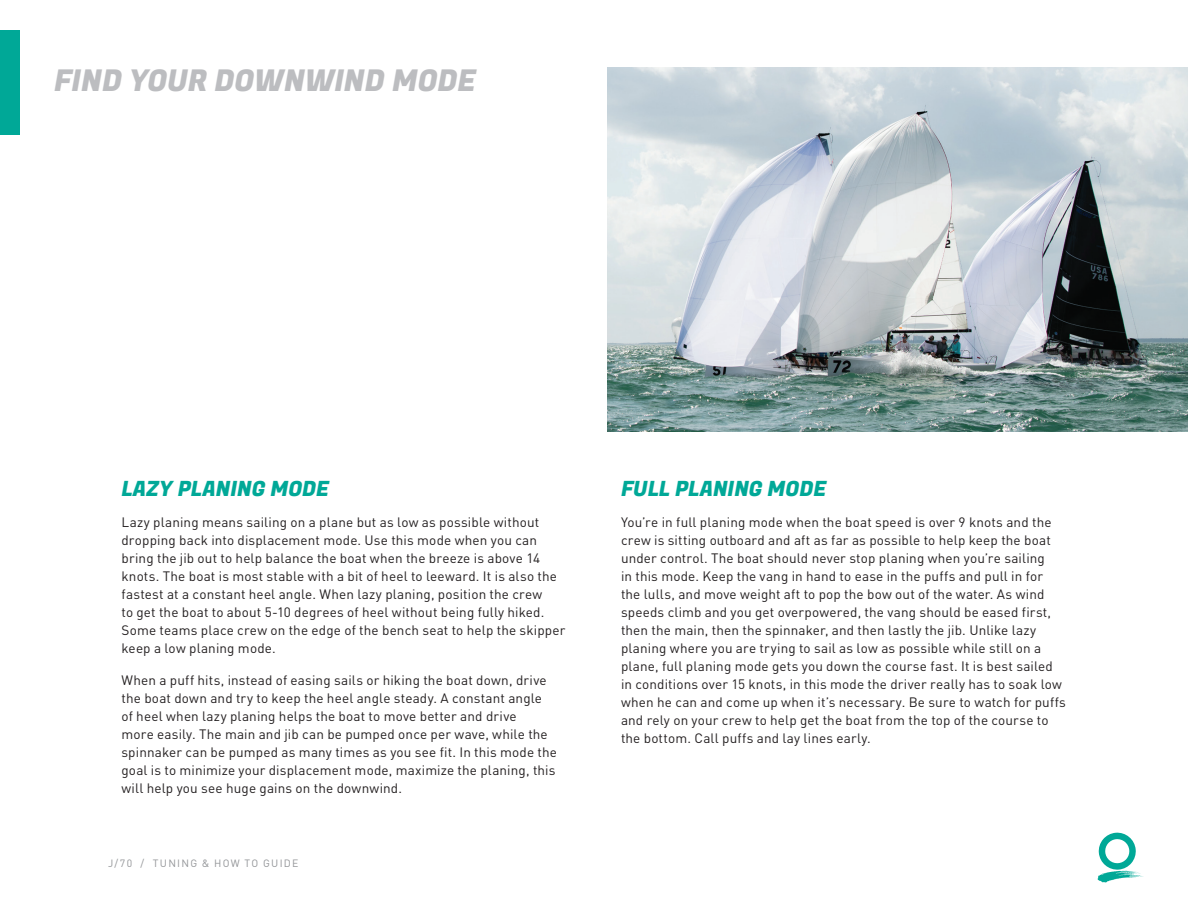
<style>
.page{position:relative;width:1188px;height:918px;background:#fff}
.page>*{position:absolute;margin:0;border:0;box-sizing:border-box;transform-origin:0 0}
.t1{font:30px "Fugaz One";letter-spacing:-.005em;color:#bcbdc0}
.t2{font:21px "Fugaz One";color:#00a897}
.t3{font:13.5px/18px "DINOT";letter-spacing:.01em;color:#231f20}
.t4{font:10.5px "DINOT";letter-spacing:.12em;color:#939598}
</style>
<div class="page">
<svg style="left:1097px;top:832px;width:47px;height:51px"></svg>
<div style="left:0;top:30px;width:19px;height:105px;background:#00a897"></div>
<img style="left:608px;top:68px;width:580px;height:364px">
<h1 class="t1" style="left:54px;top:60px;width:423px">FIND YOUR DOWNWIND MODE</h1>
<h2 class="t2" style="left:122px;top:474px;width:209px">LAZY PLANING MODE</h2>
<p class="t3" style="left:122px;top:513px;width:445px">Lazy planing means sailing on a plane but as low as possible without dropping back into displacement mode. Use this mode when you can bring the jib out to help balance the boat when the breeze is above 14 knots. The boat is most stable with a bit of heel to leeward. It is also the fastest at a constant heel angle. When lazy planing, position the crew<br>to get the boat to about 5-10 degrees of heel without being fully hiked.<br>Some teams place crew on the edge of the bench seat to help the skipper keep a low planing mode.</p>
<p class="t3" style="left:122px;top:670px;width:437px">When a puff hits, instead of easing sails or hiking the boat down, drive the boat down and try to keep the heel angle steady. A constant angle<br>of heel when lazy planing helps the boat to move better and drive<br>more easily. The main and jib can be pumped once per wave, while the spinnaker can be pumped as many times as you see fit. In this mode the goal is to minimize your displacement mode, maximize the planing, this will help you see huge gains on the downwind.</p>
<p class="t4" style="left:108px;top:855px;width:192px">J/70 / TUNING &amp; HOW TO GUIDE</p>
<h2 class="t2" style="left:621px;top:474px;width:207px">FULL PLANING MODE</h2>
<p class="t3" style="left:621px;top:513px;width:447px">You’re in full planing mode when the boat speed is over 9 knots and the crew is sitting outboard and aft as far as possible to help keep the boat under control. The boat should never stop planing when you’re sailing<br>in this mode. Keep the vang in hand to ease in the puffs and pull in for<br>the lulls, and move weight aft to pop the bow out of the water. As wind speeds climb and you get overpowered, the vang should be eased first, then the main, then the spinnaker, and then lastly the jib. Unlike lazy planing where you are trying to sail as low as possible while still on a plane, full planing mode gets you down the course fast. It is best sailed in conditions over 15 knots, in this mode the driver really has to soak low when he can and come up when it’s necessary. Be sure to watch for puffs and rely on your crew to help get the boat from the top of the course to the bottom. Call puffs and lay lines early.</p>
</div>
